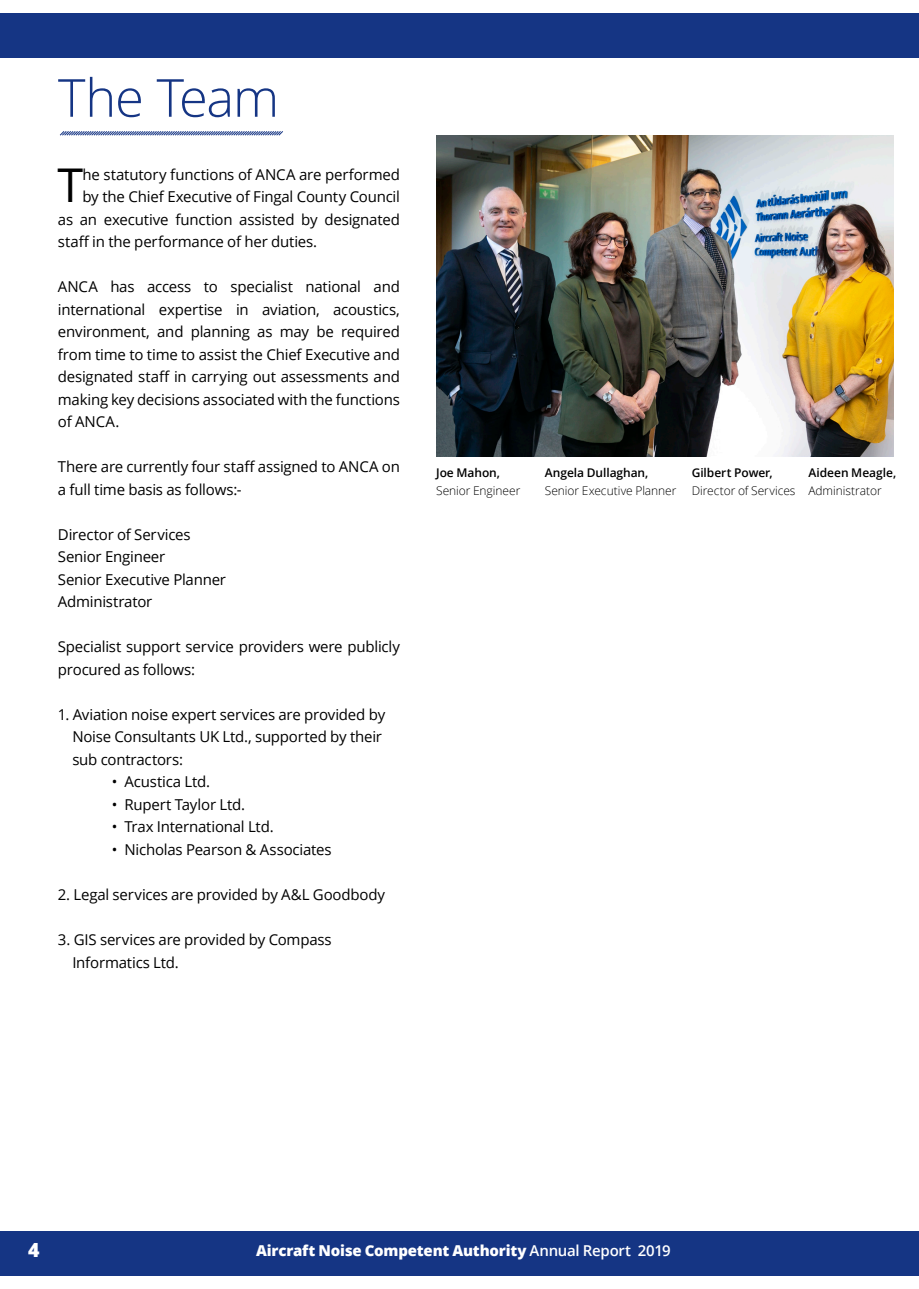
<style>
.page{position:relative;width:919px;height:1289px;background:#fff}
.page>*{position:absolute;margin:0;border:0;box-sizing:border-box;transform-origin:0 0}
.t1{font:300 52.5px "Open Sans";letter-spacing:-.025em;color:#153584}
.t2{font:46.5px "Open Sans";color:#000}
.t3{font:800 19.5px "Open Sans";color:#fff}
.t4{font:15px/22.5px "Open Sans";letter-spacing:-.015em;color:#000}
.t5{font:800 15px "Open Sans";letter-spacing:-.015em;color:#fff}
.t6{font:300 12px/18px "Open Sans";letter-spacing:-.005em;color:#000}
.t7{font:600 12px/18px "Open Sans";letter-spacing:-.005em;color:#000}
.s1{font-weight:600}
.s2{font-weight:300}
</style>
<div class="page">
<div style="left:0;top:13px;width:906px;height:45px;background:#153584"></div>
<div style="left:844px;top:13px;width:74px;height:45px;background:#153584"></div>
<svg style="left:59px;top:131px;width:224px;height:5px"></svg>
<img style="left:436px;top:135px;width:457px;height:322px">
<div style="left:0;top:1231px;width:884px;height:45px;background:#153584"></div>
<div style="left:884px;top:1231px;width:34px;height:45px;background:#153584"></div>
<p class="t1" style="left:58px;top:62px;width:223px">The Team</p>
<p class="t2" style="left:57px;top:153px;width:27px">T</p>
<p class="t4" style="left:82px;top:162px;width:319px">he statutory functions of ANCA are performed</p>
<p class="t4" style="left:82px;top:185px;width:319px">by the Chief Executive of Fingal County Council</p>
<p class="t4" style="left:58px;top:207px;width:343px">as an executive function assisted by designated</p>
<p class="t4" style="left:58px;top:230px;width:261px">staff in the performance of her duties.</p>
<p class="t4" style="left:58px;top:275px;width:343px;text-align:justify">ANCA has access to specialist national and international expertise in aviation, acoustics, environment, and planning as may be required from time to time to assist the Chief Executive and designated staff in carrying out assessments and making key decisions associated with the functions of ANCA.</p>
<p class="t4" style="left:58px;top:455px;width:343px">There are currently four staff assigned to ANCA on a full time basis as follows:-</p>
<p class="t4" style="left:58px;top:522px;width:169px">Director of Services<br>Senior Engineer<br>Senior Executive Planner<br>Administrator</p>
<p class="t4" style="left:58px;top:635px;width:343px">Specialist support service providers were publicly procured as follows:</p>
<p class="t4" style="left:72px;top:702px;width:314px;text-indent:-14px">1. Aviation noise expert services are provided by<br>Noise Consultants UK Ltd., supported by their sub contractors:</p>
<p class="t4" style="left:112px;top:770px;width:100px">• Acustica Ltd.</p>
<p class="t4" style="left:112px;top:792px;width:135px">• Rupert Taylor Ltd.</p>
<p class="t4" style="left:112px;top:815px;width:163px">• Trax International Ltd.</p>
<p class="t4" style="left:112px;top:837px;width:221px">• Nicholas Pearson &amp; Associates</p>
<p class="t4" style="left:58px;top:882px;width:329px">2. Legal services are provided by A&amp;L Goodbody</p>
<p class="t4" style="left:72px;top:927px;width:261px;text-indent:-14px">3. GIS services are provided by Compass<br>Informatics Ltd.</p>
<p class="t6" style="left:436px;top:463px;width:86px"><span class="s1">Joe Mahon,<br></span>Senior Engineer</p>
<p class="t6" style="left:545px;top:463px;width:133px"><span class="s1">Angela Dullaghan,<br></span>Senior Executive Planner</p>
<p class="t7" style="left:808px;top:463px;width:89px">Aideen Meagle,<br><span class="s2">Administrator</span></p>
<p class="t6" style="left:691px;top:463px;width:105px"><span class="s1">Gilbert Power,<br></span>Director of Services</p>
<p class="t3" style="left:28px;top:1235px;width:13px">4</p>
<p class="t5" style="left:256px;top:1239px;width:416px">Aircraft Noise Competent Authority <span class="s1">Annual Report 2019</span></p>
</div>
